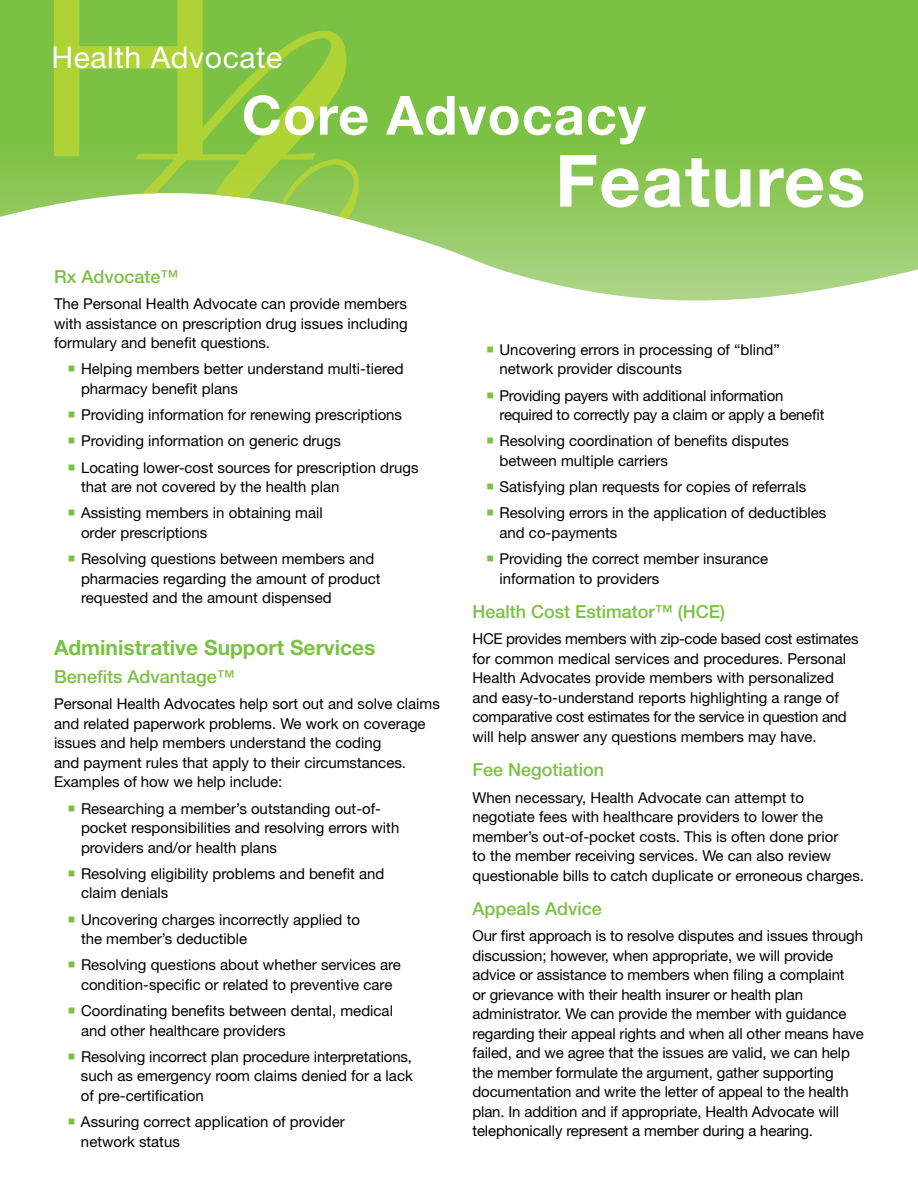
<style>
.page{position:relative;width:918px;height:1188px;background:#fff}
.page>*{position:absolute;margin:0;border:0;box-sizing:border-box;transform-origin:0 0}
.t1{font:700 72px "Helvetica Neue LT Std";letter-spacing:.02em;color:#fff}
.t2{font:700 54px "Helvetica Neue LT Std";letter-spacing:.02em;color:#fff}
.t3{font:30px "Helvetica Neue LT Std";letter-spacing:.02em;color:#fff}
.t4{font:700 21px "Helvetica Neue LT Std";color:#7bc143}
.t5{font:500 18px "Helvetica Neue LT Std";color:#7bc143}
.t6{font:15px/19.5px "Helvetica Neue LT Std";color:#000}
</style>
<div class="page">
<svg style="left:359px;top:0;width:559px;height:301px;background:#8fc95e"></svg>
<svg style="left:0;top:0;width:359px;height:222px;background:#95cb52"></svg>
<h3 class="t3" style="left:52px;top:39px;width:232px">Health Advocate</h3>
<h2 class="t2" style="left:242px;top:82px;width:406px">Core Advocacy</h2>
<h1 class="t1" style="left:555px;top:136px;width:312px">Features</h1>
<p class="t5" style="left:54px;top:266px;width:126px">Rx Advocate™</p>
<p class="t6" style="left:54px;top:294px;width:355px;text-align:justify">The Personal Health Advocate can provide members with assistance on prescription drug issues including formulary and benefit questions.</p>
<p class="t6" style="left:81px;top:359px;width:324px">Helping members better understand multi-tiered pharmacy benefit plans</p>
<p class="t6" style="left:81px;top:401px;width:339px;line-height:26.2px">Providing information for renewing prescriptions<br>Providing information on generic drugs<br>Locating lower-cost sources for prescription drugs</p>
<p class="t6" style="left:81px;top:473px;width:260px;line-height:26.2px">that are not covered by the health plan<br>Assisting members in obtaining mail</p>
<p class="t6" style="left:81px;top:519px;width:295px;line-height:26.2px">order prescriptions<br>Resolving questions between members and</p>
<p class="t6" style="left:81px;top:568px;width:301px">pharmacies regarding the amount of product requested and the amount dispensed</p>
<h3 class="t4" style="left:54px;top:635px;width:323px">Administrative Support Services</h3>
<p class="t5" style="left:54px;top:666px;width:182px">Benefits Advantage™</p>
<p class="t6" style="left:54px;top:694px;width:387px">Personal Health Advocates help sort out and solve claims and related paperwork problems. We work on coverage issues and help members understand the coding<br>and payment rules that apply to their circumstances.<br>Examples of how we help include:</p>
<p class="t6" style="left:81px;top:798px;width:320px">Researching a member’s outstanding out-of&shy;pocket responsibilities and resolving errors with providers and/or health plans</p>
<p class="t6" style="left:81px;top:864px;width:305px">Resolving eligibility problems and benefit and claim denials</p>
<p class="t6" style="left:81px;top:909px;width:281px">Uncovering charges incorrectly applied to the member’s deductible</p>
<p class="t6" style="left:81px;top:955px;width:322px">Resolving questions about whether services are condition-specific or related to preventive care</p>
<p class="t6" style="left:81px;top:1001px;width:314px">Coordinating benefits between dental, medical and other healthcare providers</p>
<p class="t6" style="left:81px;top:1047px;width:333px;text-align:justify">Resolving incorrect plan procedure interpretations, such as emergency room claims denied for a lack of pre-certification</p>
<p class="t6" style="left:81px;top:1112px;width:265px">Assuring correct application of provider network status</p>
<p class="t6" style="left:500px;top:340px;width:282px">Uncovering errors in processing of “blind” network provider discounts</p>
<p class="t6" style="left:500px;top:385px;width:326px">Providing payers with additional information required to correctly pay a claim or apply a benefit</p>
<p class="t6" style="left:500px;top:431px;width:291px">Resolving coordination of benefits disputes between multiple carriers</p>
<p class="t6" style="left:500px;top:474px;width:328px;line-height:26.2px">Satisfying plan requests for copies of referrals<br>Resolving errors in the application of deductibles</p>
<p class="t6" style="left:500px;top:519px;width:270px;line-height:26.2px">and co-payments<br>Providing the correct member insurance</p>
<p class="t6" style="left:500px;top:568px;width:161px">information to providers</p>
<p class="t5" style="left:472px;top:601px;width:254px">Health Cost Estimator™ (HCE)</p>
<p class="t6" style="left:472px;top:629px;width:388px">HCE provides members with zip-code based cost estimates for common medical services and procedures. Personal Health Advocates provide members with personalized and easy-to-understand reports highlighting a range of comparative cost estimates for the service in question and will help answer any questions members may have.</p>
<p class="t5" style="left:472px;top:759px;width:133px">Fee Negotiation</p>
<p class="t6" style="left:472px;top:787px;width:393px">When necessary, Health Advocate can attempt to negotiate fees with healthcare providers to lower the member’s out-of-pocket costs. This is often done prior<br>to the member receiving services. We can also review questionable bills to catch duplicate or erroneous charges.</p>
<p class="t5" style="left:472px;top:898px;width:131px">Appeals Advice</p>
<p class="t6" style="left:472px;top:926px;width:393px">Our first approach is to resolve disputes and issues through discussion; however, when appropriate, we will provide advice or assistance to members when filing a complaint<br>or grievance with their health insurer or health plan administrator. We can provide the member with guidance regarding their appeal rights and when all other means have failed, and we agree that the issues are valid, we can help the member formulate the argument, gather supporting documentation and write the letter of appeal to the health plan. In addition and if appropriate, Health Advocate will telephonically represent a member during a hearing.</p>
</div>
